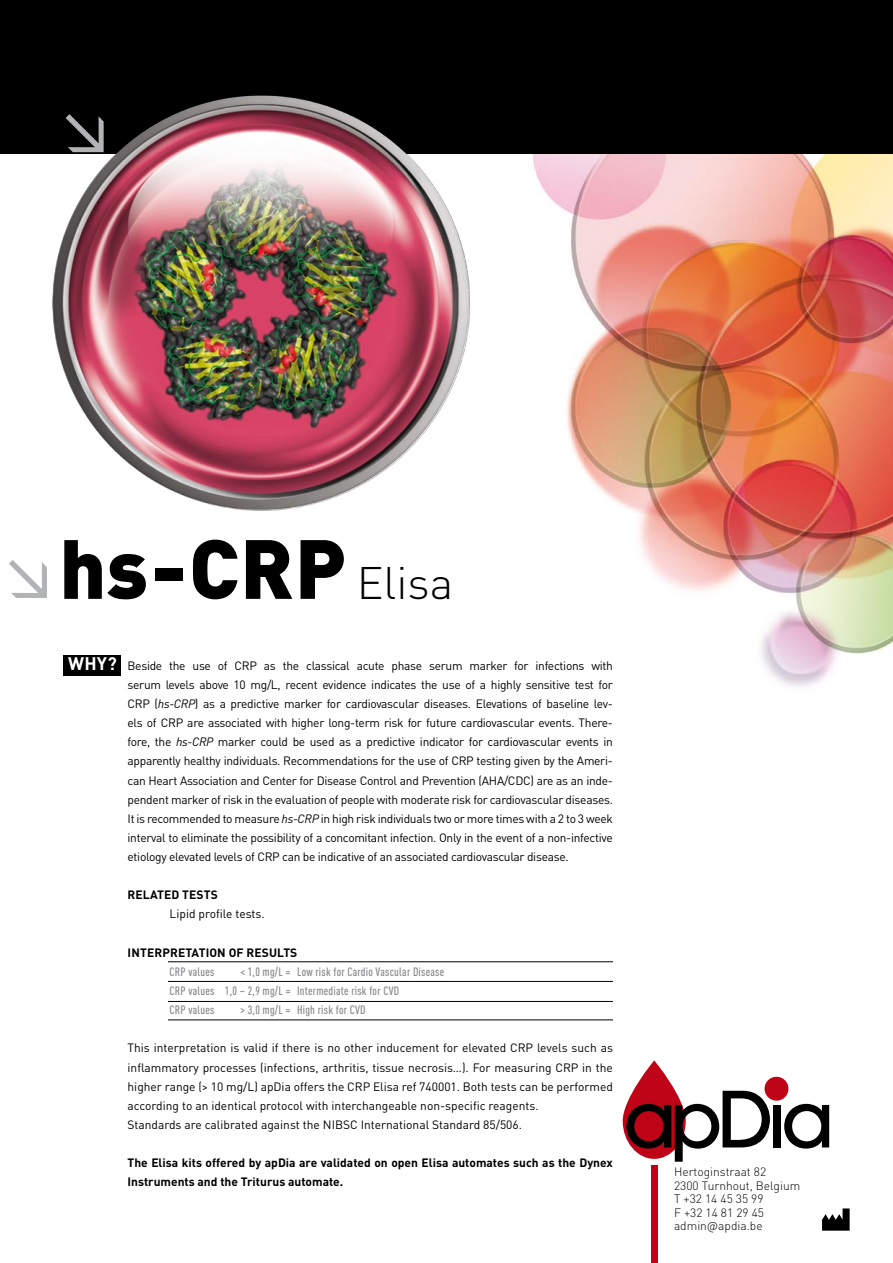
<style>
.page{position:relative;width:893px;height:1263px;background:#fff}
.page>*{position:absolute;margin:0;border:0;box-sizing:border-box;transform-origin:0 0}
.t1{font:900 82.5px "DIN Pro";color:#000}
.t2{font:500 55.5px "DIN Pro";color:#b1b3b4}
.t3{font:700 18px "DIN Pro";color:#fff}
.t4{font:12px/19.2px "DIN Pro";color:#000;text-align:justify}
.t5{font:700 12px/19.2px "DIN Pro";letter-spacing:.01em;color:#000}
.t6{font:500 condensed 12px "DIN Pro";letter-spacing:.02em;color:#87888a}
.t7{font:300 12px/13.5px "DIN Pro";color:#000}
.s1{font-weight:500;font-size:55.5px;color:#b1b3b4}
.s2{font-weight:300;font-size:45px}
.s3{font-style:italic}
</style>
<div class="page">
<img style="left:0;top:153px;width:893px;height:1110px">
<div style="left:0;top:0;width:893px;height:153px;background:#000"></div>
<svg style="left:623px;top:1060px;width:147px;height:102px"></svg>
<div style="left:773px;top:1105px;width:8px;height:42px;background:#000"></div>
<svg style="left:784px;top:1104px;width:45px;height:44px"></svg>
<div style="left:764px;top:1077px;width:24px;height:24px;background:#c00418;border-radius:50%"></div>
<div style="left:651px;top:1166px;width:6px;height:97px;background:#c00418"></div>
<hr style="left:168px;top:981px;width:445px;height:1px;background:#000">
<hr style="left:168px;top:1001px;width:445px;height:1px;background:#000">
<hr style="left:168px;top:1020px;width:445px;height:1px;background:#000">
<hr style="left:168px;top:961px;width:445px;height:1px;background:#000">
<img style="left:20px;top:95px;width:476px;height:439px">
<svg style="left:822px;top:1208px;width:28px;height:23px"></svg>
<div style="left:64px;top:655px;width:57px;height:20px;background:#000"></div>
<h2 class="t2" style="left:57px;top:91px;width:58px">↘</h2>
<h1 class="t1" style="left:0;top:513px;width:455px"><span class="s1">↘</span>hs - CRP <span class="s2">Elisa</span></h1>
<h3 class="t3" style="left:68px;top:651px;width:50px">Why?</h3>
<p class="t4" style="left:128px;top:655px;width:487px">Beside the use of CRP as the classical acute phase serum marker for infections with serum levels above 10 mg/L, recent evidence indicates the use of a highly sensitive test for CRP (<span class="s3">hs-CRP</span>) as a predictive marker for cardiovascular diseases. Elevations of baseline lev&shy;els of CRP are associated with higher long-term risk for future cardiovascular events. There&shy;fore, the <span class="s3">hs-CRP</span> marker could be used as a predictive indicator for cardiovascular events in apparently healthy individuals. Recommendations for the use of CRP testing given by the Ameri&shy;can Heart Association and Center for Disease Control and Prevention (AHA/CDC) are as an inde&shy;pendent marker of risk in the evaluation of people with moderate risk for cardiovascular diseases.<br>It is recommended to measure <span class="s3">hs-CRP</span> in high risk individuals two or more times with a 2 to 3 week interval to eliminate the possibility of a concomitant infection. Only in the event of a non-infective etiology elevated levels of CRP can be indicative of an associated cardiovascular disease.</p>
<p class="t5" style="left:128px;top:885px;width:92px">Related tests</p>
<p class="t4" style="left:170px;top:904px;width:97px">Lipid profile tests.</p>
<p class="t5" style="left:128px;top:942px;width:171px">Interpretation of results</p>
<p class="t6" style="left:170px;top:964px;width:47px">CRP values</p>
<p class="t6" style="left:241px;top:964px;width:205px">&lt; 1,0 mg/L = Low risk for Cardio Vascular Disease</p>
<p class="t6" style="left:128px;top:984px;width:16px">CRP</p>
<p class="t6" style="left:189px;top:984px;width:211px">values 1,0 – 2,9 mg/L = I ntermediate risk for CVD</p>
<p class="t6" style="left:128px;top:1003px;width:16px">CRP</p>
<p class="t6" style="left:189px;top:1003px;width:28px">values</p>
<p class="t6" style="left:241px;top:1003px;width:125px">&gt; 3,0 mg/L = High risk for CVD</p>
<p class="t4" style="left:128px;top:1038px;width:487px;text-align:left">This interpretation is valid if there is no other inducement for elevated CRP levels such as inflammatory processes (infections, arthritis, tissue necrosis…). For measuring CRP in the higher range (&gt; 10 mg/L) apDia offers the CRP Elisa ref 740001. Both tests can be performed according to an identical protocol with interchangeable non-specific reagents.<br>Standards are calibrated against the NIBSC International Standard 85/506.</p>
<p class="t5" style="left:128px;top:1153px;width:487px">The Elisa kits offered by apDia are validated on open Elisa automates such as the Dynex<br>Instruments and the Triturus automate.</p>
<p class="t7" style="left:674px;top:1165px;width:128px">Hertoginstraat 82<br>2300 Turnhout, Belgium<br>T +32 14 45 35 99<br>F +32 14 81 29 45 admin@apdia.be</p>
</div>
